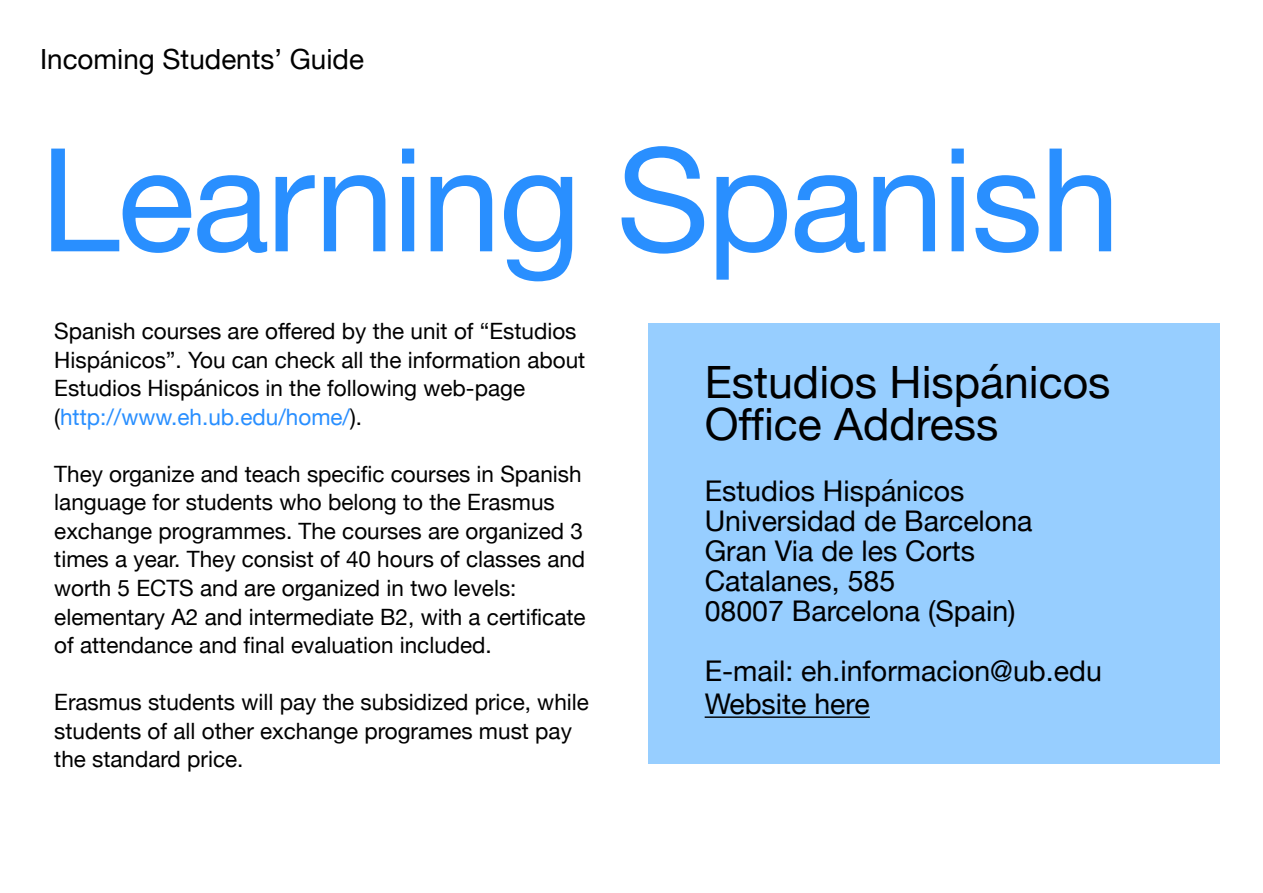
<style>
.page{position:relative;width:1263px;height:893px;background:#fff}
.page>*{position:absolute;margin:0;border:0;box-sizing:border-box;transform-origin:0 0}
.t1{font:143.85px "Helvetica Neue";letter-spacing:-.02em;color:#298fff}
.t2{font:44.55px/42.3px "Helvetica Neue";color:#000}
.t3{font:28.5px/30px "Helvetica Neue";color:#000}
.t4{font:27.75px "Helvetica Neue";color:#000}
.t5{font:22.5px/28.5px "Helvetica Neue";color:#000}
.s1{color:#298fff}
</style>
<div class="page">
<div style="left:649px;top:323px;width:570px;height:440px;background:#97ceff"></div>
<hr style="left:705px;top:716px;width:165px;height:2px;background:#000">
<p class="t4" style="left:40px;top:39px;width:325px">Incoming Students’ Guide</p>
<h1 class="t1" style="left:40px;top:96px;width:1082px">Learning Spanish</h1>
<p class="t5" style="left:54px;top:318px;width:532px">Spanish courses are offered by the unit of “Estudios Hispánicos”. You can check all the information about Estudios Hispánicos in the following web-page (<span class="s1">http://www.eh.ub.edu/home/</span>).</p>
<p class="t5" style="left:54px;top:461px;width:533px">They organize and teach specific courses in Spanish language for students who belong to the Erasmus exchange programmes. The courses are organized 3 times a year. They consist of 40 hours of classes and worth 5 ECTS and are organized in two levels: elementary A2 and intermediate B2, with a certificate of attendance and final evaluation included.</p>
<p class="t5" style="left:54px;top:689px;width:536px">Erasmus students will pay the subsidized price, while students of all other exchange programes must pay the standard price.</p>
<h2 class="t2" style="left:705px;top:363px;width:407px">Estudios Hispánicos<br>Office Address</h2>
<p class="t3" style="left:705px;top:478px;width:329px">Estudios Hispánicos<br>Universidad de Barcelona<br>Gran Via de les Corts<br>Catalanes, 585<br>08007 Barcelona (Spain)</p>
<p class="t3" style="left:705px;top:656px;width:399px;line-height:33px">E-mail: eh.informacion@ub.edu<br>Website here</p>
</div>
